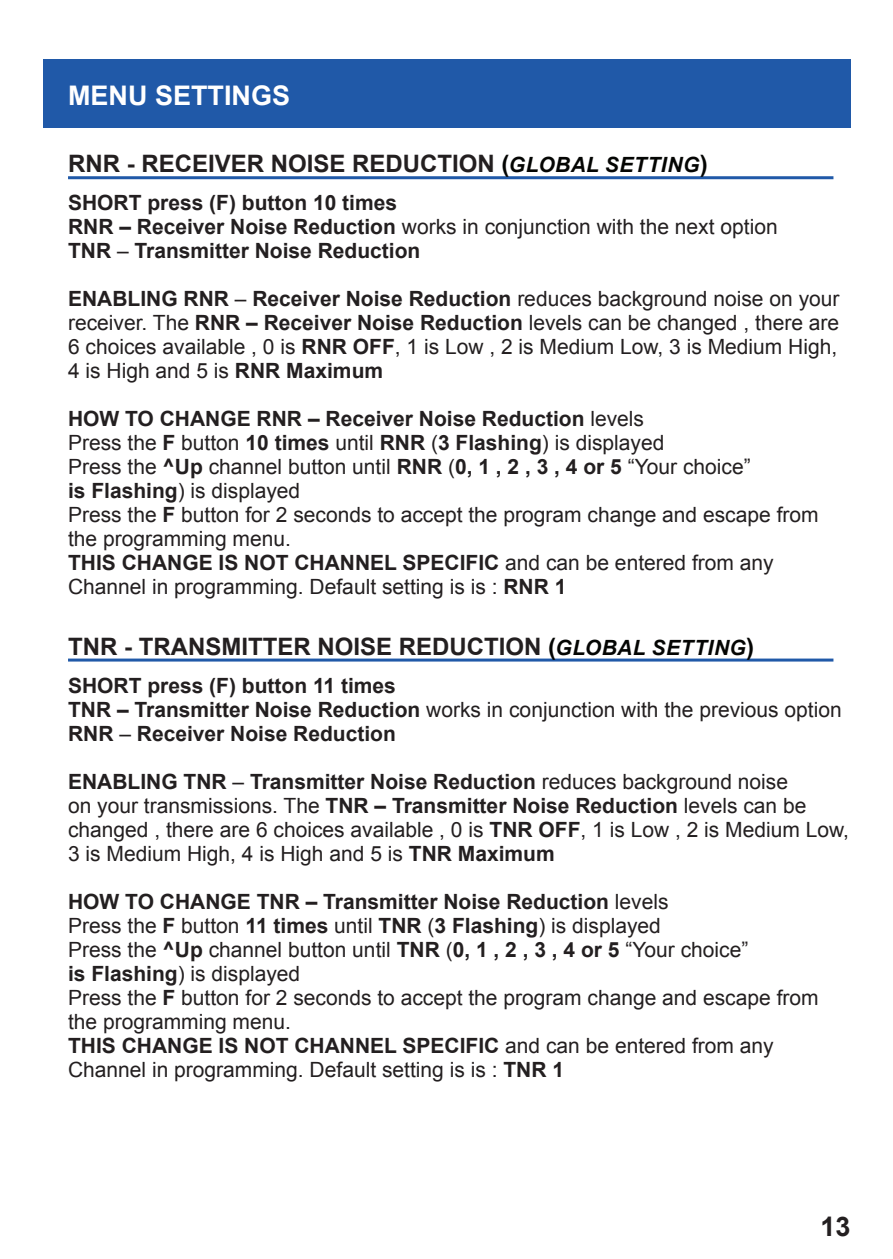
<style>
.page{position:relative;width:893px;height:1259px;background:#fff}
.page>*{position:absolute;margin:0;border:0;box-sizing:border-box;transform-origin:0 0}
.t1{font:700 27px "Arial";color:#fff}
.t2{font:700 27px "Arial";color:#231f20}
.t3{font:700 24px "Arial";color:#231f20}
.t4{font:21px/24px "Arial";color:#231f20}
.t5{font:700 21px/24px "Arial";color:#231f20}
.s1{color:#040503}
.s2{font-style:italic;font-size:21px;color:#040503}
.s3{font-weight:400}
.s4{font-weight:700}
</style>
<div class="page">
<div style="left:43px;top:60px;width:807px;height:68px;background:#2059a8"></div>
<hr style="left:68px;top:176px;width:765px;height:3px;background:#2059a8">
<hr style="left:68px;top:658px;width:765px;height:3px;background:#2059a8">
<p class="t1" style="left:68px;top:77px;width:224px">MENU SETTINGS</p>
<p class="t3" style="left:68px;top:148px;width:641px">RNR - RECEIVER NOISE REDUCTION <span class="s1">(</span><span class="s2">GLOBAL SETTING</span><span class="s1">)</span></p>
<p class="t5" style="left:68px;top:191px;width:711px">SHORT press (F) button 10 times<br>RNR – Receiver Noise Reduction <span class="s3">works in conjunction with the next option<br></span>TNR <span class="s3">–</span> Transmitter Noise Reduction</p>
<p class="t4" style="left:68px;top:287px;width:773px;text-align:justify"><span class="s4">ENABLING RNR</span> – <span class="s4">Receiver Noise Reduction</span> reduces background noise on your receiver. The <span class="s4">RNR – Receiver Noise Reduction</span> levels can be changed , there are 6 choices available , 0 is <span class="s4">RNR OFF</span>, 1 is Low , 2 is Medium Low, 3 is Medium High, 4 is High and 5 is <span class="s4">RNR Maximum</span></p>
<p class="t4" style="left:68px;top:407px;width:752px"><span class="s4">HOW TO CHANGE RNR – Receiver Noise Reduction</span> levels<br>Press the <span class="s4">F</span> button <span class="s4">10 times</span> until <span class="s4">RNR</span> (<span class="s4">3 Flashing</span>) is displayed<br>Press the <span class="s4">^Up</span> channel button until <span class="s4">RNR</span> (<span class="s4">0, 1 , 2 , 3 , 4 or 5</span> “Your choice”<br><span class="s4">is Flashing</span>) is displayed<br>Press the <span class="s4">F</span> button for 2 seconds to accept the program change and escape from the programming menu.<br><span class="s4">THIS CHANGE IS NOT CHANNEL SPECIFIC</span> and can be entered from any Channel in programming. Default setting is is : <span class="s4">RNR 1</span></p>
<p class="t3" style="left:68px;top:630px;width:688px">TNR - TRANSMITTER NOISE REDUCTION <span class="s1">(</span><span class="s2">GLOBAL SETTING</span><span class="s1">)</span></p>
<p class="t5" style="left:68px;top:674px;width:775px">SHORT press (F) button 11 times<br>TNR – Transmitter Noise Reduction <span class="s3">works in conjunction with the previous option<br></span>RNR <span class="s3">–</span> Receiver Noise Reduction</p>
<p class="t4" style="left:68px;top:769px;width:782px"><span class="s4">ENABLING TNR</span> – <span class="s4">Transmitter Noise Reduction</span> reduces background noise<br>on your transmissions. The <span class="s4">TNR – Transmitter Noise Reduction</span> levels can be changed , there are 6 choices available , 0 is <span class="s4">TNR OFF</span>, 1 is Low , 2 is Medium Low, 3 is Medium High, 4 is High and 5 is <span class="s4">TNR Maximum</span></p>
<p class="t4" style="left:68px;top:889px;width:752px"><span class="s4">HOW TO CHANGE TNR – Transmitter Noise Reduction</span> levels<br>Press the <span class="s4">F</span> button <span class="s4">11 times</span> until <span class="s4">TNR</span> (<span class="s4">3 Flashing</span>) is displayed<br>Press the <span class="s4">^Up</span> channel button until <span class="s4">TNR</span> (<span class="s4">0, 1 , 2 , 3 , 4 or 5</span> “Your choice”<br><span class="s4">is Flashing</span>) is displayed<br>Press the <span class="s4">F</span> button for 2 seconds to accept the program change and escape from the programming menu.<br><span class="s4">THIS CHANGE IS NOT CHANNEL SPECIFIC</span> and can be entered from any Channel in programming. Default setting is is : <span class="s4">TNR 1</span></p>
<p class="t2" style="left:820px;top:1208px;width:32px">13</p>
</div>
